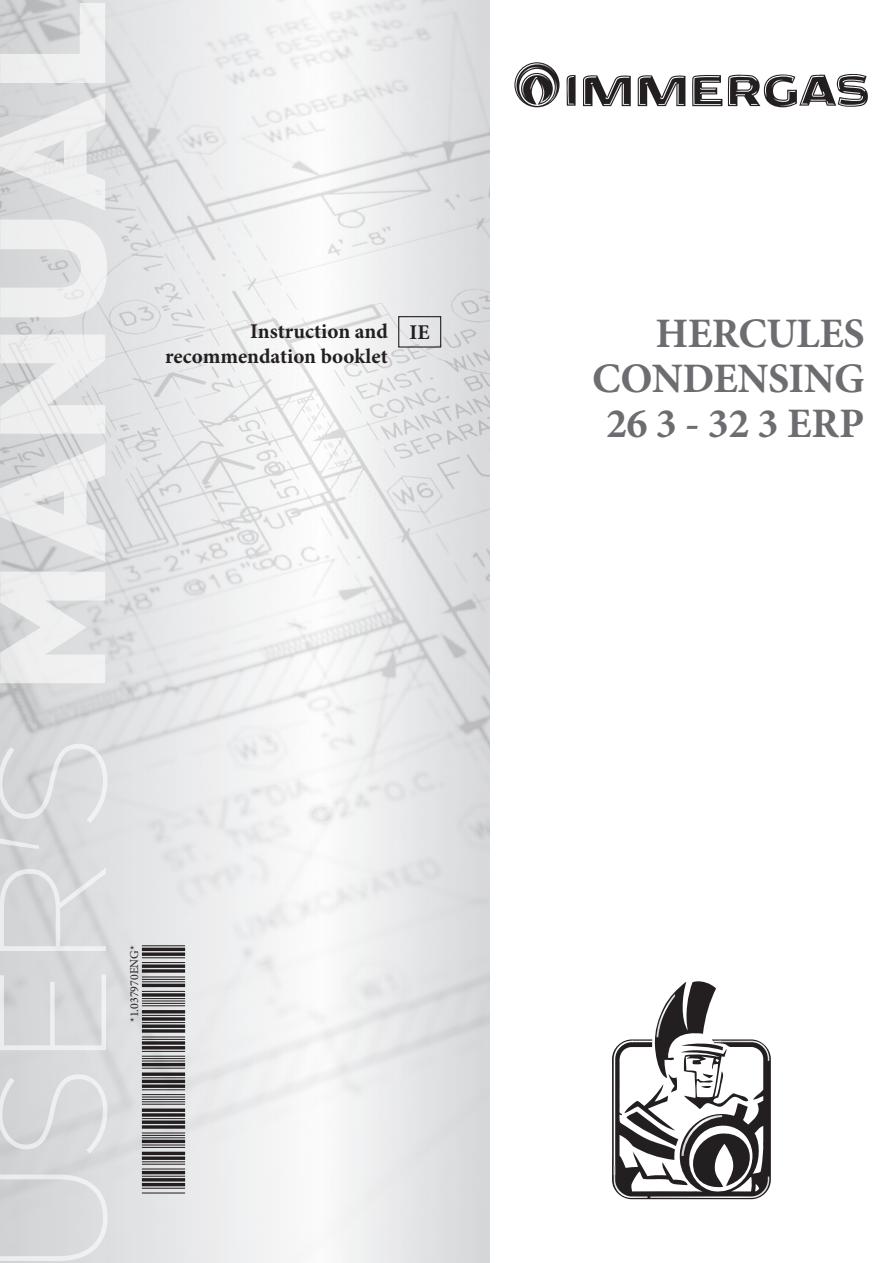
<style>
.page{position:relative;width:893px;height:1263px;background:#fff}
.page>*{position:absolute;margin:0;border:0;box-sizing:border-box;transform-origin:0 0}
.t1{font:700 42px/45px "Minion Pro";letter-spacing:-.01em;color:#6c6d70;text-align:right}
.t2{font:700 21px/25.2px "Minion Pro";color:#231f20;text-align:right}
.t3{font:12px "Minion Pro";color:#231f20}
</style>
<div class="page">
<svg style="left:566px;top:75px;width:10px;height:31px"></svg>
<svg style="left:583px;top:75px;width:48px;height:31px"></svg>
<svg style="left:638px;top:75px;width:47px;height:31px"></svg>
<svg style="left:692px;top:75px;width:30px;height:31px"></svg>
<svg style="left:728px;top:74px;width:140px;height:33px"></svg>
<svg style="left:514px;top:62px;width:45px;height:45px"></svg>
<img style="left:0;top:0;width:490px;height:1263px">
<svg style="left:0;top:3px;width:107px;height:680px;fill:#e9e9ea"></svg>
<svg style="left:0;top:743px;width:108px;height:519px;background:#d8d9db"></svg>
<svg style="left:612px;top:981px;width:159px;height:218px"></svg>
<div style="left:398px;top:316px;width:43px;height:32px;border:1px solid #231f20"></div>
<hr style="left:142px;top:1192px;width:43px;height:1px;background:#231f20">
<hr style="left:142px;top:1188px;width:43px;height:1px;background:#231f20">
<hr style="left:142px;top:1183px;width:43px;height:3px;background:#231f20">
<hr style="left:142px;top:1178px;width:43px;height:3px;background:#231f20">
<hr style="left:142px;top:1176px;width:43px;height:1px;background:#231f20">
<hr style="left:142px;top:1171px;width:43px;height:3px;background:#231f20">
<hr style="left:142px;top:1168px;width:43px;height:1px;background:#231f20">
<hr style="left:142px;top:1164px;width:43px;height:1px;background:#231f20">
<hr style="left:142px;top:1161px;width:43px;height:1px;background:#231f20">
<svg style="left:142px;top:1156px;width:43px;height:4px"></svg>
<hr style="left:142px;top:1152px;width:43px;height:3px;background:#231f20">
<hr style="left:142px;top:1147px;width:43px;height:1px;background:#231f20">
<hr style="left:142px;top:1144px;width:43px;height:1px;background:#231f20">
<hr style="left:142px;top:1140px;width:43px;height:3px;background:#231f20">
<hr style="left:142px;top:1137px;width:43px;height:1px;background:#231f20">
<hr style="left:142px;top:1135px;width:43px;height:1px;background:#231f20">
<hr style="left:142px;top:1132px;width:43px;height:1px;background:#231f20">
<svg style="left:142px;top:1125px;width:43px;height:4px"></svg>
<svg style="left:142px;top:1120px;width:43px;height:4px"></svg>
<hr style="left:142px;top:1118px;width:43px;height:1px;background:#231f20">
<svg style="left:142px;top:1113px;width:43px;height:4px"></svg>
<svg style="left:142px;top:1108px;width:43px;height:4px"></svg>
<hr style="left:142px;top:1104px;width:43px;height:1px;background:#231f20">
<hr style="left:142px;top:1101px;width:43px;height:1px;background:#231f20">
<hr style="left:142px;top:1099px;width:43px;height:1px;background:#231f20">
<hr style="left:142px;top:1096px;width:43px;height:1px;background:#231f20">
<hr style="left:142px;top:1094px;width:43px;height:1px;background:#231f20">
<hr style="left:142px;top:1089px;width:43px;height:1px;background:#231f20">
<svg style="left:142px;top:1084px;width:43px;height:4px"></svg>
<hr style="left:142px;top:1080px;width:43px;height:3px;background:#231f20">
<hr style="left:142px;top:1077px;width:43px;height:1px;background:#231f20">
<svg style="left:142px;top:1072px;width:43px;height:4px"></svg>
<hr style="left:142px;top:1068px;width:43px;height:1px;background:#231f20">
<hr style="left:142px;top:1063px;width:43px;height:3px;background:#231f20">
<hr style="left:142px;top:1060px;width:43px;height:1px;background:#231f20">
<hr style="left:142px;top:1058px;width:43px;height:1px;background:#231f20">
<hr style="left:142px;top:1056px;width:43px;height:1px;background:#231f20">
<hr style="left:142px;top:1051px;width:43px;height:1px;background:#231f20">
<hr style="left:142px;top:1046px;width:43px;height:3px;background:#231f20">
<svg style="left:142px;top:1041px;width:43px;height:4px"></svg>
<hr style="left:142px;top:1039px;width:43px;height:1px;background:#231f20">
<hr style="left:142px;top:1036px;width:43px;height:1px;background:#231f20">
<svg style="left:142px;top:1029px;width:43px;height:4px"></svg>
<svg style="left:142px;top:1024px;width:43px;height:4px"></svg>
<hr style="left:142px;top:1022px;width:43px;height:1px;background:#231f20">
<svg style="left:142px;top:1017px;width:43px;height:4px"></svg>
<hr style="left:142px;top:1015px;width:43px;height:1px;background:#231f20">
<hr style="left:142px;top:1010px;width:43px;height:3px;background:#231f20">
<hr style="left:142px;top:1005px;width:43px;height:1px;background:#231f20">
<hr style="left:142px;top:1003px;width:43px;height:1px;background:#231f20">
<hr style="left:142px;top:1000px;width:43px;height:1px;background:#231f20">
<hr style="left:142px;top:998px;width:43px;height:1px;background:#231f20">
<svg style="left:142px;top:993px;width:43px;height:4px"></svg>
<hr style="left:142px;top:991px;width:43px;height:1px;background:#231f20">
<hr style="left:142px;top:984px;width:43px;height:3px;background:#231f20">
<hr style="left:142px;top:981px;width:43px;height:1px;background:#231f20">
<hr style="left:142px;top:979px;width:43px;height:1px;background:#231f20">
<hr style="left:142px;top:976px;width:43px;height:1px;background:#231f20">
<svg style="left:142px;top:969px;width:43px;height:4px"></svg>
<svg style="left:142px;top:964px;width:43px;height:4px"></svg>
<hr style="left:142px;top:962px;width:43px;height:1px;background:#231f20">
<hr style="left:142px;top:957px;width:43px;height:1px;background:#231f20">
<svg style="left:142px;top:952px;width:43px;height:4px"></svg>
<hr style="left:142px;top:948px;width:43px;height:3px;background:#231f20">
<hr style="left:142px;top:945px;width:43px;height:1px;background:#231f20">
<p class="t2" style="left:165px;top:318px;width:224px">Instruction and recommendation booklet</p>
<p class="t2" style="left:410px;top:320px;width:22px">IE</p>
<h1 class="t1" style="left:592px;top:311px;width:274px">HERCULES<br>CONDENSING<br>26 3 - 32 3 ERP</h1>
<p class="t3" style="left:126px;top:1022px;width:79px;rotate:-90deg">*1.037970ENG*</p>
</div>
